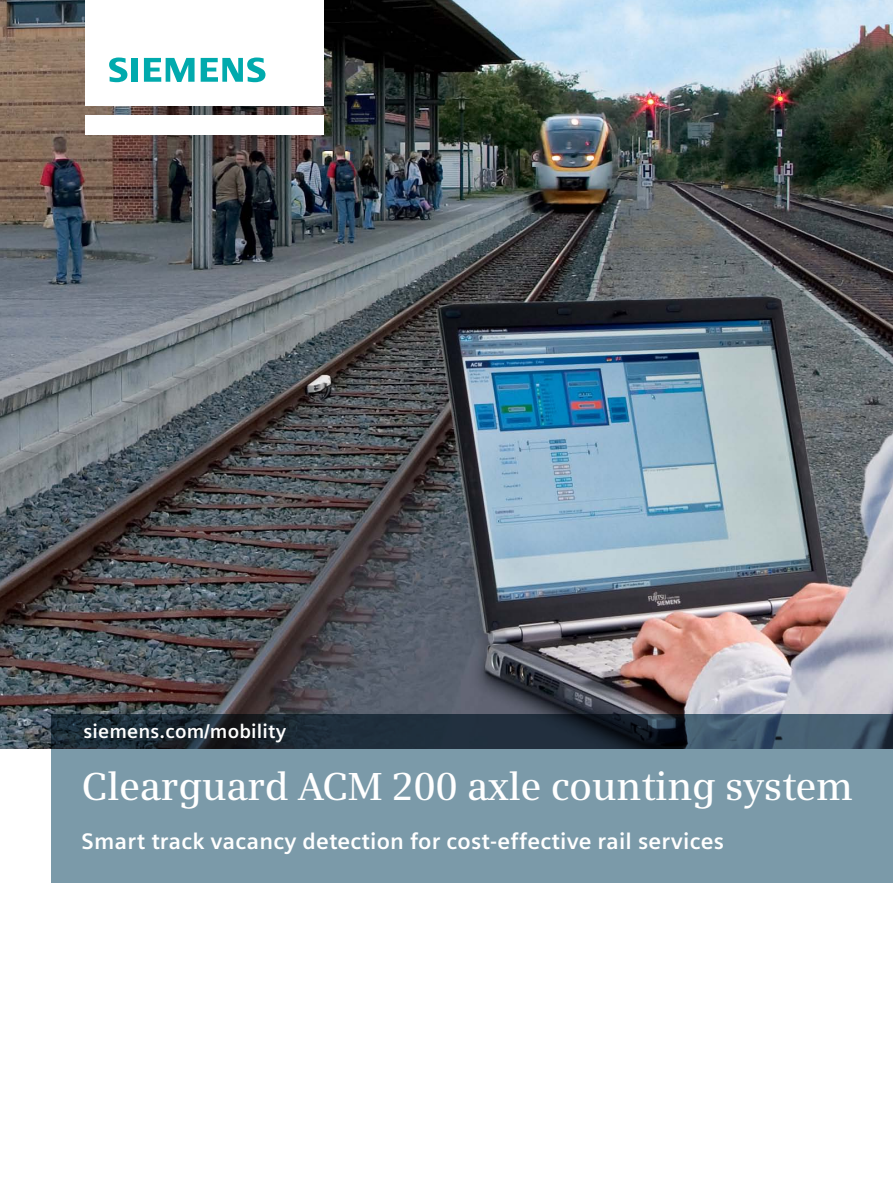
<style>
.page{position:relative;width:893px;height:1191px;background:#fff}
.page>*{position:absolute;margin:0;border:0;box-sizing:border-box;transform-origin:0 0}
.t1{font:600 39px "Siemens Serif";letter-spacing:-.01em;color:#fff}
.t2{font:700 22.5px "Siemens Sans";letter-spacing:.01em;color:#fff}
.t3{font:700 19.5px "Siemens Sans";letter-spacing:.01em;color:#fff}
</style>
<div class="page">
<img style="left:0;top:0;width:893px;height:748px">
<div style="left:51px;top:748px;width:842px;height:134px;background:#7b9aa9"></div>
<div style="left:86px;top:115px;width:238px;height:19px;background:#fff"></div>
<div style="left:86px;top:0;width:238px;height:106px;background:#fff"></div>
<svg style="left:109px;top:57px;width:18px;height:25px"></svg>
<div style="left:131px;top:58px;width:7px;height:24px;background:#00aaad"></div>
<svg style="left:144px;top:58px;width:51px;height:24px"></svg>
<svg style="left:201px;top:57px;width:64px;height:25px"></svg>
<svg style="left:51px;top:714px;width:842px;height:34px;background:#243441"></svg>
<p class="t3" style="left:83px;top:720px;width:204px">siemens.com/mobility</p>
<h1 class="t1" style="left:82px;top:763px;width:773px">Clearguard ACM 200 axle counting system</h1>
<p class="t2" style="left:82px;top:828px;width:644px">Smart track vacancy detection for cost-effective rail services</p>
</div>
